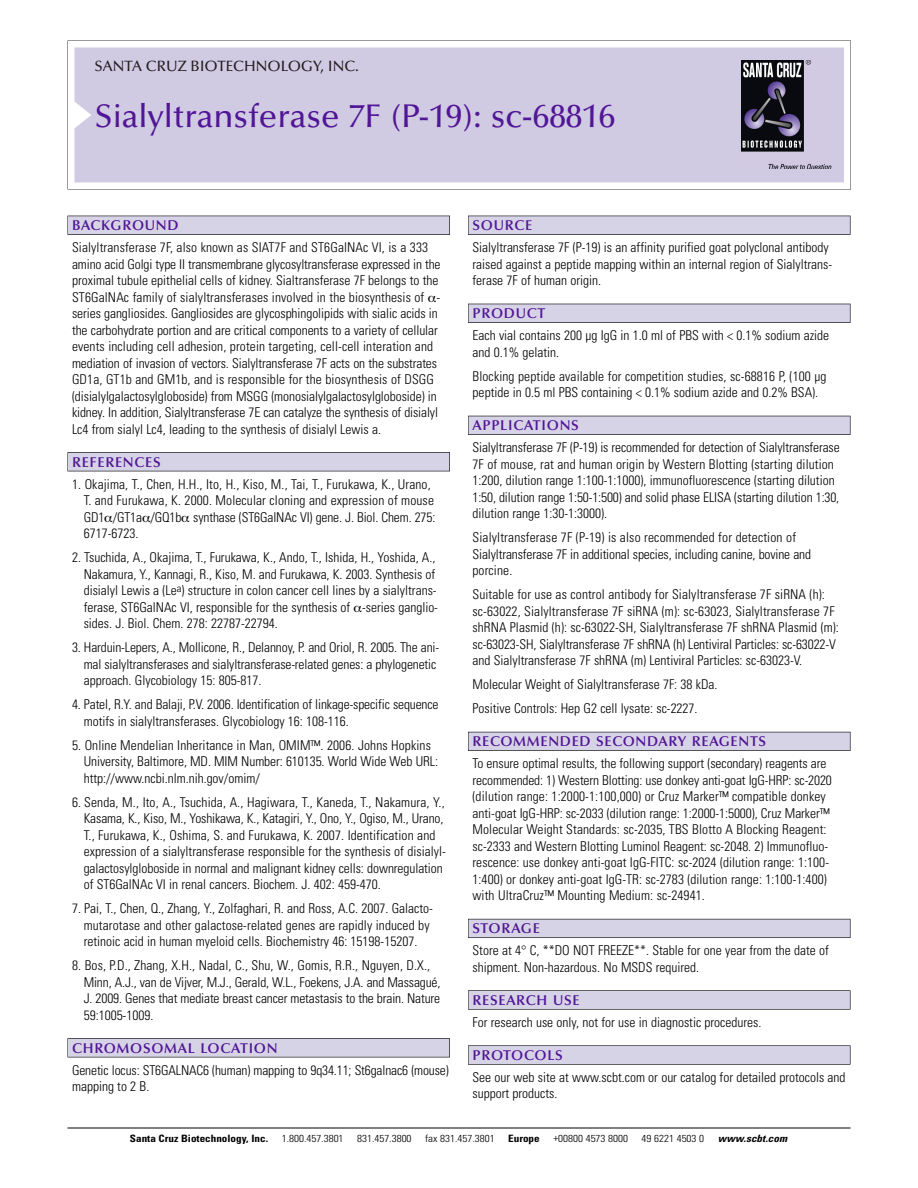
<style>
.page{position:relative;width:918px;height:1188px;background:#fff}
.page>*{position:absolute;margin:0;border:0;box-sizing:border-box;transform-origin:0 0}
.t1{font:500 33px "Optima";color:#511695}
.t2{font:500 15px "Optima";color:#231f20}
.t3{font:600 14.25px "Optima";letter-spacing:.05em;color:#511695}
.t4{font:300 condensed 13.5px/16.5px "Univers";color:#000}
.t5{font:300 condensed 10.2px "Univers";color:#000;scale:1.1 1}
.t6{font:700 condensed 10.2px "Univers";color:#000;scale:1.1 1}
.t7{font:italic 700 condensed 10.2px "Univers";letter-spacing:.005em;color:#000;scale:1.1 1}
</style>
<div class="page">
<svg style="left:68px;top:40px;width:783px;height:149px"></svg>
<div style="left:74px;top:47px;width:770px;height:135px;background:#d1cae3"></div>
<img style="left:741px;top:60px;width:90px;height:108px">
<div style="left:68px;top:216px;width:382px;height:19px;background:#525155"></div>
<div style="left:68px;top:216px;width:381px;height:18px;background:#d7d3e7"></div>
<div style="left:68px;top:452px;width:382px;height:19px;background:#525155"></div>
<div style="left:68px;top:453px;width:381px;height:18px;background:#d7d3e7"></div>
<div style="left:68px;top:1038px;width:382px;height:19px;background:#545357"></div>
<div style="left:68px;top:1039px;width:381px;height:18px;background:#d7d3e7"></div>
<div style="left:468px;top:216px;width:382px;height:19px;background:#525155"></div>
<div style="left:468px;top:216px;width:382px;height:18px;background:#d7d3e7"></div>
<div style="left:468px;top:304px;width:382px;height:19px;background:#515055"></div>
<div style="left:468px;top:304px;width:382px;height:18px;background:#d7d3e7"></div>
<div style="left:468px;top:416px;width:382px;height:19px;background:#525158"></div>
<div style="left:468px;top:416px;width:382px;height:18px;background:#d7d3e7"></div>
<div style="left:468px;top:732px;width:382px;height:19px;background:#54535a"></div>
<div style="left:468px;top:732px;width:382px;height:18px;background:#d7d3e7"></div>
<div style="left:468px;top:919px;width:382px;height:19px;background:#5b5a62"></div>
<div style="left:468px;top:919px;width:382px;height:18px;background:#d7d3e7"></div>
<div style="left:468px;top:990px;width:382px;height:20px;background:#666667"></div>
<div style="left:468px;top:991px;width:382px;height:18px;background:#d7d3e7"></div>
<div style="left:468px;top:1045px;width:382px;height:20px;background:#666"></div>
<div style="left:468px;top:1046px;width:382px;height:18px;background:#d7d3e7"></div>
<hr style="left:68px;top:1128px;width:782px;height:1px;background:#000">
<p class="t2" style="left:94px;top:61px;width:266px">SANTA CRUZ BIOTECHNOLOGY, INC.</p>
<h1 class="t1" style="left:94px;top:103px;width:522px">Sialyltransferase 7F (P-19): sc-68816</h1>
<p class="t3" style="left:72px;top:219px;width:108px">BACKGROUND</p>
<p class="t4" style="left:72px;top:240px;width:370px">Sialyltransferase 7F, also known as SIAT7F and ST6GalNAc VI, is a 333 amino acid Golgi type II transmembrane glycosyltransferase expressed in the proximal tubule epithelial cells of kidney. Sialtransferase 7F belongs to the ST6GalNAc family of sialyltransferases involved in the biosynthesis of - series gangliosides. Gangliosides are glycosphingolipids with sialic acids in the carbohydrate portion and are critical components to a variety of cellular events including cell adhesion, protein targeting, cell-cell interation and mediation of invasion of vectors. Sialyltransferase 7F acts on the substrates GD1a, GT1b and GM1b, and is responsible for the biosynthesis of DSGG (disialylgalactosylgloboside) from MSGG (monosialylgalactosylgloboside) in kidney. In addition, Sialyltransferase 7E can catalyze the synthesis of disialyl Lc4 from sialyl Lc4, leading to the synthesis of disialyl Lewis a.</p>
<p class="t3" style="left:72px;top:456px;width:90px">REFERENCES</p>
<p class="t4" style="left:84px;top:477px;width:353px;text-indent:-12px">1. Okajima, T., Chen, H.H., Ito, H., Kiso, M., Tai, T., Furukawa, K., Urano, T. and Furukawa, K. 2000. Molecular cloning and expression of mouse GD1 /GT1a /GQ1b synthase (ST6GalNAc VI) gene. J. Biol. Chem. 275:<br>6717-6723.</p>
<p class="t4" style="left:84px;top:550px;width:356px;text-indent:-12px">2. Tsuchida, A., Okajima, T., Furukawa, K., Ando, T., Ishida, H., Yoshida, A., Nakamura, Y., Kannagi, R., Kiso, M. and Furukawa, K. 2003. Synthesis of disialyl Lewis a (Le<sup>a</sup>) structure in colon cancer cell lines by a sialyltrans&shy;ferase, ST6GalNAc VI, responsible for the synthesis of -series ganglio&shy;sides. J. Biol. Chem. 278: 22787-22794.</p>
<p class="t4" style="left:84px;top:640px;width:357px;text-indent:-12px">3. Harduin-Lepers, A., Mollicone, R., Delannoy, P. and Oriol, R. 2005. The ani&shy;mal sialyltransferases and sialyltransferase-related genes: a phylogenetic approach. Glycobiology 15: 805-817.</p>
<p class="t4" style="left:84px;top:697px;width:356px;text-indent:-12px">4. Patel, R.Y. and Balaji, P.V. 2006. Identification of linkage-specific sequence motifs in sialyltransferases. Glycobiology 16: 108-116.</p>
<p class="t4" style="left:84px;top:738px;width:356px;text-indent:-12px">5. Online Mendelian Inheritance in Man, OMIM™. 2006. Johns Hopkins<br>University, Baltimore, MD. MIM Number: 610135. World Wide Web URL: http://www.ncbi.nlm.nih.gov/omim/</p>
<p class="t4" style="left:84px;top:795px;width:364px;text-indent:-12px">6. Senda, M., Ito, A., Tsuchida, A., Hagiwara, T., Kaneda, T., Nakamura, Y., Kasama, K., Kiso, M., Yoshikawa, K., Katagiri, Y., Ono, Y., Ogiso, M., Urano, T., Furukawa, K., Oshima, S. and Furukawa, K. 2007. Identification and expression of a sialyltransferase responsible for the synthesis of disialyl&shy;galactosylgloboside in normal and malignant kidney cells: downregulation of ST6GalNAc VI in renal cancers. Biochem. J. 402: 459-470.</p>
<p class="t4" style="left:84px;top:901px;width:351px;text-indent:-12px">7. Pai, T., Chen, Q., Zhang, Y., Zolfaghari, R. and Ross, A.C. 2007. Galacto&shy;mutarotase and other galactose-related genes are rapidly induced by retinoic acid in human myeloid cells. Biochemistry 46: 15198-15207.</p>
<p class="t4" style="left:84px;top:958px;width:358px;text-indent:-12px">8. Bos, P.D., Zhang, X.H., Nadal, C., Shu, W., Gomis, R.R., Nguyen, D.X., Minn, A.J., van de Vijver, M.J., Gerald, W.L., Foekens, J.A. and Massagué, J. 2009. Genes that mediate breast cancer metastasis to the brain. Nature 59:1005-1009.</p>
<p class="t3" style="left:72px;top:1042px;width:207px">CHROMOSOMAL LOCATION</p>
<p class="t4" style="left:72px;top:1063px;width:378px">Genetic locus: ST6GALNAC6 (human) mapping to 9q34.11; St6galnac6 (mouse) mapping to 2 B.</p>
<p class="t3" style="left:473px;top:219px;width:61px">SOURCE</p>
<p class="t4" style="left:473px;top:240px;width:361px">Sialyltransferase 7F (P-19) is an affinity purified goat polyclonal antibody raised against a peptide mapping within an internal region of Sialyltrans&shy;ferase 7F of human origin.</p>
<p class="t3" style="left:473px;top:308px;width:74px">PRODUCT</p>
<p class="t4" style="left:473px;top:328px;width:358px">Each vial contains 200 µg IgG in 1.0 ml of PBS with &lt; 0.1% sodium azide and 0.1% gelatin.</p>
<p class="t4" style="left:473px;top:369px;width:356px">Blocking peptide available for competition studies, sc-68816 P, (100 µg peptide in 0.5 ml PBS containing &lt; 0.1% sodium azide and 0.2% BSA).</p>
<p class="t3" style="left:473px;top:420px;width:108px">APPLICATIONS</p>
<p class="t4" style="left:473px;top:440px;width:369px">Sialyltransferase 7F (P-19) is recommended for detection of Sialyltransferase 7F of mouse, rat and human origin by Western Blotting (starting dilution 1:200, dilution range 1:100-1:1000), immunofluorescence (starting dilution 1:50, dilution range 1:50-1:500) and solid phase ELISA (starting dilution 1:30, dilution range 1:30-1:3000).</p>
<p class="t4" style="left:473px;top:530px;width:340px">Sialyltransferase 7F (P-19) is also recommended for detection of<br>Sialyltransferase 7F in additional species, including canine, bovine and porcine.</p>
<p class="t4" style="left:473px;top:587px;width:368px">Suitable for use as control antibody for Sialyltransferase 7F siRNA (h): sc-63022, Sialyltransferase 7F siRNA (m): sc-63023, Sialyltransferase 7F shRNA Plasmid (h): sc-63022-SH, Sialyltransferase 7F shRNA Plasmid (m): sc-63023-SH, Sialyltransferase 7F shRNA (h) Lentiviral Particles: sc-63022-V and Sialyltransferase 7F shRNA (m) Lentiviral Particles: sc-63023-V.</p>
<p class="t4" style="left:473px;top:674px;width:247px;line-height:24px">Molecular Weight of Sialyltransferase 7F: 38 kDa.<br>Positive Controls: Hep G2 cell lysate: sc-2227.</p>
<p class="t3" style="left:473px;top:736px;width:295px">RECOMMENDED SECONDARY REAGENTS</p>
<p class="t4" style="left:473px;top:756px;width:361px">To ensure optimal results, the following support (secondary) reagents are recommended: 1) Western Blotting: use donkey anti-goat IgG-HRP: sc-2020 (dilution range: 1:2000-1:100,000) or Cruz Marker™ compatible donkey anti-goat IgG-HRP: sc-2033 (dilution range: 1:2000-1:5000), Cruz Marker™ Molecular Weight Standards: sc-2035, TBS Blotto A Blocking Reagent: sc-2333 and Western Blotting Luminol Reagent: sc-2048. 2) Immunofluo&shy;rescence: use donkey anti-goat IgG-FITC: sc-2024 (dilution range: 1:100- 1:400) or donkey anti-goat IgG-TR: sc-2783 (dilution range: 1:100-1:400) with UltraCruz™ Mounting Medium: sc-24941.</p>
<p class="t3" style="left:473px;top:923px;width:69px">STORAGE</p>
<p class="t4" style="left:473px;top:943px;width:358px">Store at 4° C, **DO NOT FREEZE**. Stable for one year from the date of shipment. Non-hazardous. No MSDS required.</p>
<p class="t3" style="left:473px;top:994px;width:109px">RESEARCH USE</p>
<p class="t4" style="left:473px;top:1015px;width:290px">For research use only, not for use in diagnostic procedures.</p>
<p class="t3" style="left:473px;top:1049px;width:92px">PROTOCOLS</p>
<p class="t4" style="left:473px;top:1070px;width:375px">See our web site at www.scbt.com or our catalog for detailed protocols and support products.</p>
<p class="t6" style="left:130px;top:1135px;width:127px">Santa Cruz Biotechnology, Inc.</p>
<p class="t5" style="left:282px;top:1135px;width:58px">1.800.457.3801</p>
<p class="t5" style="left:357px;top:1135px;width:51px">831.457.3800</p>
<p class="t5" style="left:425px;top:1135px;width:65px">fax 831.457.3801</p>
<p class="t6" style="left:508px;top:1135px;width:30px">Europe</p>
<p class="t5" style="left:553px;top:1135px;width:69px">+00800 4573 8000</p>
<p class="t5" style="left:642px;top:1135px;width:58px">49 6221 4503 0</p>
<p class="t7" style="left:718px;top:1135px;width:64px">www.scbt.com</p>
</div>
